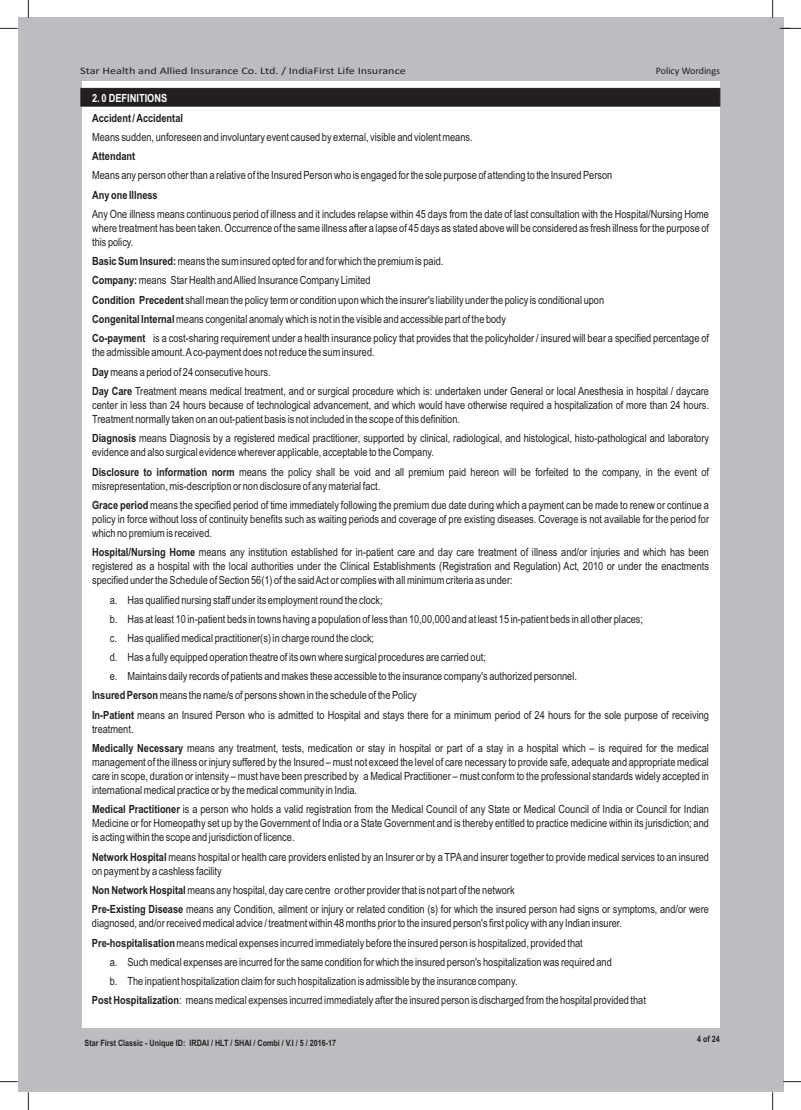
<style>
.page{position:relative;width:801px;height:1110px;background:#fff}
.page>*{position:absolute;margin:0;border:0;box-sizing:border-box;transform-origin:0 0}
.t1{font:11.25px/14px "Arial Narrow";color:#231f20}
.t2{font:700 11.25px "Arial Narrow";color:#231f20}
.t3{font:700 11.25px "Arial Narrow";color:#fff}
.t4{font:10px "Calibri";color:#231f20;scale:1.22 1}
.t5{font:10px "Calibri";color:#231f20}
.t6{font:700 8.75px "Arial Narrow";color:#231f20}
.s1{font-weight:700}
</style>
<div class="page">
<div style="left:18px;top:18px;width:765px;height:1073px;background:#bcbdc0"></div>
<div style="left:81px;top:81px;width:638px;height:947px;background:#fff"></div>
<svg style="left:0;top:28px;width:18px;height:1px"></svg>
<svg style="left:780px;top:28px;width:21px;height:1px"></svg>
<svg style="left:28px;top:0;width:1px;height:18px"></svg>
<svg style="left:772px;top:0;width:1px;height:18px"></svg>
<svg style="left:28px;top:1091px;width:1px;height:18px"></svg>
<svg style="left:772px;top:1091px;width:1px;height:18px"></svg>
<div style="left:80px;top:88px;width:640px;height:19px;background:#231f20"></div>
<p class="t4" style="left:80px;top:67px;width:268px">Star Health and Allied Insurance Co. Ltd. / IndiaFirst Life Insurance</p>
<p class="t5" style="left:656px;top:66px;width:66px">Policy Wordings</p>
<p class="t3" style="left:92px;top:90px;width:77px">2. 0 DEFINITIONS</p>
<p class="t2" style="left:92px;top:109px;width:92px">Accident / Accidental</p>
<p class="t1" style="left:92px;top:131px;width:382px">Means sudden, unforeseen and involuntary event caused by external, visible and violent means.</p>
<p class="t2" style="left:92px;top:148px;width:45px">Attendant</p>
<p class="t1" style="left:92px;top:169px;width:522px">Means any person other than a relative of the Insured Person who is engaged for the sole purpose of attending to the Insured Person</p>
<p class="t2" style="left:92px;top:186px;width:67px">Any one Illness</p>
<p class="t1" style="left:92px;top:208px;width:618px;text-align:justify">Any One illness means continuous period of illness and it includes relapse within 45 days from the date of last consultation with the Hospital/Nursing Home where treatment has been taken. Occurrence of the same illness after a lapse of 45 days as stated above will be considered as fresh illness for the purpose of this policy.</p>
<p class="t1" style="left:92px;top:252px;width:618px;line-height:19.2px"><span class="s1">Basic Sum Insured:</span> means the sum insured opted for and for which the premium is paid.<br><span class="s1">Company:</span> means Star Health and Allied Insurance Company Limited<br><span class="s1">Condition Precedent</span> shall mean the policy term or condition upon which the insurer's liability under the policy is conditional upon<br><span class="s1">Congenital Internal</span> means congenital anomaly which is not in the visible and accessible part of the body<br><span class="s1">Co-payment</span> is a cost-sharing requirement under a health insurance policy that provides that the policyholder / insured will bear a specified percentage of</p>
<p class="t1" style="left:92px;top:344px;width:618px;line-height:19.2px">the admissible amount. Aco-payment does not reduce the sum insured.<br><span class="s1">Day</span>means a period of 24 consecutive hours.<br><span class="s1">Day Care</span> Treatment means medical treatment, and or surgical procedure which is: undertaken under General or local Anesthesia in hospital / daycare</p>
<p class="t1" style="left:92px;top:399px;width:618px">center in less than 24 hours because of technological advancement, and which would have otherwise required a hospitalization of more than 24 hours.<br>Treatment normally taken on an out-patient basis is not included in the scope of this definition.</p>
<p class="t1" style="left:92px;top:432px;width:618px"><span class="s1">Diagnosis</span> means Diagnosis by a registered medical practitioner, supported by clinical, radiological, and histological, histo-pathological and laboratory evidence and also surgical evidence wherever applicable, acceptable to the Company.</p>
<p class="t1" style="left:92px;top:465px;width:618px"><span class="s1">Disclosure to information norm</span> means the policy shall be void and all premium paid hereon will be forfeited to the company, in the event of misrepresentation, mis-description or non disclosure of any material fact.</p>
<p class="t1" style="left:92px;top:499px;width:618px;text-align:justify"><span class="s1">Grace period</span> means the specified period of time immediately following the premium due date during which a payment can be made to renew or continue a policy in force without loss of continuity benefits such as waiting periods and coverage of pre existing diseases. Coverage is not available for the period for which no premium is received.</p>
<p class="t1" style="left:92px;top:546px;width:618px;text-align:justify"><span class="s1">Hospital/Nursing Home</span> means any institution established for in-patient care and day care treatment of illness and/or injuries and which has been registered as a hospital with the local authorities under the Clinical Establishments (Registration and Regulation) Act, 2010 or under the enactments specified under the Schedule of Section 56(1) of the said Act or complies with all minimum criteria as under:</p>
<p class="t1" style="left:110px;top:593px;width:274px">a. Has qualified nursing staff under its employment round the clock;</p>
<p class="t1" style="left:110px;top:612px;width:535px">b. Has at least 10 in-patient beds in towns having a population of less than 10,00,000 and at least 15 in-patient beds in all other places;</p>
<p class="t1" style="left:110px;top:631px;width:266px">c. Has qualified medical practitioner(s) in charge round the clock;</p>
<p class="t1" style="left:110px;top:650px;width:378px">d. Has a fully equipped operation theatre of its own where surgical procedures are carried out;</p>
<p class="t1" style="left:110px;top:670px;width:469px">e. Maintains daily records of patients and makes these accessible to the insurance company's authorized personnel.</p>
<p class="t1" style="left:92px;top:689px;width:326px"><span class="s1">Insured Person</span>means the name/s of persons shown in the schedule of the Policy</p>
<p class="t1" style="left:92px;top:708px;width:618px"><span class="s1">In-Patient</span> means an Insured Person who is admitted to Hospital and stays there for a minimum period of 24 hours for the sole purpose of receiving</p>
<p class="t1" style="left:92px;top:719px;width:618px;line-height:19.2px">treatment.<br><span class="s1">Medically Necessary</span> means any treatment, tests, medication or stay in hospital or part of a stay in a hospital which – is required for the medical</p>
<p class="t1" style="left:92px;top:755px;width:618px;text-align:justify">management of the illness or injury suffered by the Insured – must not exceed the level of care necessary to provide safe, adequate and appropriate medical care in scope, duration or intensity – must have been prescribed by a Medical Practitioner – must conform to the professional standards widely accepted in international medical practice or by the medical community in India.</p>
<p class="t1" style="left:92px;top:803px;width:618px;text-align:justify"><span class="s1">Medical Practitioner</span> is a person who holds a valid registration from the Medical Council of any State or Medical Council of India or Council for Indian Medicine or for Homeopathy set up by the Government of India or a State Government and is thereby entitled to practice medicine within its jurisdiction; and is acting within the scope and jurisdiction of licence.</p>
<p class="t1" style="left:92px;top:850px;width:618px"><span class="s1">Network Hospital</span> means hospital or health care providers enlisted by an Insurer or by a TPAand insurer together to provide medical services to an insured on payment by a cashless facility</p>
<p class="t1" style="left:92px;top:881px;width:618px;line-height:19.2px"><span class="s1">Non Network Hospital</span>means any hospital, day care centre or other provider that is not part of the network<br><span class="s1">Pre-Existing Disease</span> means any Condition, ailment or injury or related condition (s) for which the insured person had signs or symptoms, and/or were</p>
<p class="t1" style="left:92px;top:914px;width:531px;line-height:19.2px">diagnosed, and/or received medical advice / treatment within 48 months prior to the insured person's first policy with any Indian insurer.<br><span class="s1">Pre-hospitalisation</span>means medical expenses incurred immediately before the insured person is hospitalized, provided that</p>
<p class="t1" style="left:110px;top:955px;width:504px">a. Such medical expenses are incurred for the same condition for which the insured person's hospitalization was required and</p>
<p class="t1" style="left:110px;top:974px;width:409px">b. The inpatient hospitalization claim for such hospitalization is admissible by the insurance company.</p>
<p class="t1" style="left:92px;top:993px;width:555px"><span class="s1">Post Hospitalization</span>: means medical expenses incurred immediately after the insured person is discharged from the hospital provided that</p>
<p class="t6" style="left:85px;top:1035px;width:253px">Star First Classic - Unique ID: IRDAI / HLT / SHAI / Combi / V.I / 5 / 2016-17</p>
<p class="t6" style="left:697px;top:1032px;width:24px">4 of 24</p>
</div>
